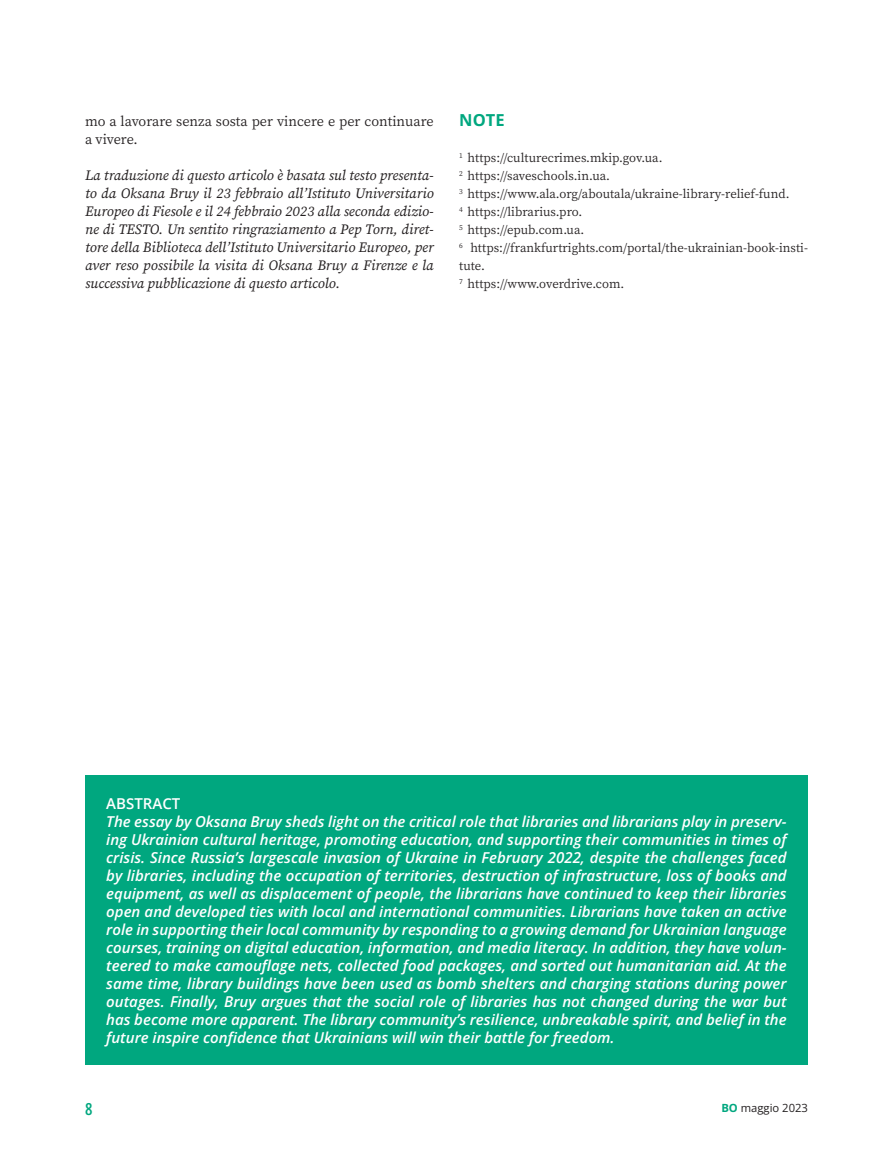
<style>
.page{position:relative;width:893px;height:1149px;background:#fff}
.page>*{position:absolute;margin:0;border:0;box-sizing:border-box;transform-origin:0 0}
.t1{font:700 16.5px "Open Sans";color:#00a77f}
.t2{font:600 16.5px "Open Sans Condensed";color:#00a77f}
.t3{font:italic 600 15px/18px "Open Sans";color:#fff;text-align:justify}
.t4{font:600 15px "Open Sans";color:#fff}
.t5{font:italic 14.25px/18px "Source Serif Variable";color:#231f20;text-align:justify}
.t6{font:14.25px/18px "Source Serif Variable";color:#231f20}
.t7{font:12.75px/18px "Source Serif Variable";color:#231f20}
.t8{font:11.25px "Open Sans";color:#231f20}
.s1{font-weight:700;color:#00a77f}
</style>
<div class="page">
<div style="left:85px;top:775px;width:723px;height:55px;background:#00a77f"></div>
<div style="left:85px;top:793px;width:723px;height:271px;background:#00a77f"></div>
<p class="t6" style="left:85px;top:112px;width:350px">mo a lavorare senza sosta per vincere e per continuare a vivere.</p>
<p class="t5" style="left:85px;top:166px;width:350px">La traduzione di questo articolo è basata sul testo presenta&shy;to da Oksana Bruy il 23 febbraio all’Istituto Universitario Europeo di Fiesole e il 24 febbraio 2023 alla seconda edizio&shy;ne di TESTO. Un sentito ringraziamento a Pep Torn, diret&shy;tore della Biblioteca dell’Istituto Universitario Europeo, per aver reso possibile la visita di Oksana Bruy a Firenze e la successiva pubblicazione di questo articolo.</p>
<p class="t1" style="left:459px;top:109px;width:47px">NOTE</p>
<p class="t7" style="left:459px;top:149px;width:350px"><sup>1</sup> https://culturecrimes.mkip.gov.ua.<br><sup>2</sup> https://saveschools.in.ua.<br><sup>3</sup> https://www.ala.org/aboutala/ukraine-library-relief-fund.<br><sup>4</sup> https://librarius.pro.<br><sup>5</sup> https://epub.com.ua.<br><sup>6</sup> https://frankfurtrights.com/portal/the-ukrainian-book-insti&shy;tute.<br><sup>7</sup> https://www.overdrive.com.</p>
<p class="t4" style="left:106px;top:792px;width:76px">ABSTRACT</p>
<p class="t3" style="left:106px;top:811px;width:682px">The essay by Oksana Bruy sheds light on the critical role that libraries and librarians play in preserv&shy;ing Ukrainian cultural heritage, promoting education, and supporting their communities in times of crisis. Since Russia’s largescale invasion of Ukraine in February 2022, despite the challenges faced by libraries, including the occupation of territories, destruction of infrastructure, loss of books and equipment, as well as displacement of people, the librarians have continued to keep their libraries open and developed ties with local and international communities. Librarians have taken an active role in supporting their local community by responding to a growing demand for Ukrainian language courses, training on digital education, information, and media literacy. In addition, they have volun&shy;teered to make camouflage nets, collected food packages, and sorted out humanitarian aid. At the same time, library buildings have been used as bomb shelters and charging stations during power outages. Finally, Bruy argues that the social role of libraries has not changed during the war but has become more apparent. The library community’s resilience, unbreakable spirit, and belief in the future inspire confidence that Ukrainians will win their battle for freedom.</p>
<p class="t2" style="left:85px;top:1097px;width:9px">8</p>
<p class="t8" style="left:721px;top:1099px;width:88px"><span class="s1">BO</span> maggio 2023</p>
</div>
